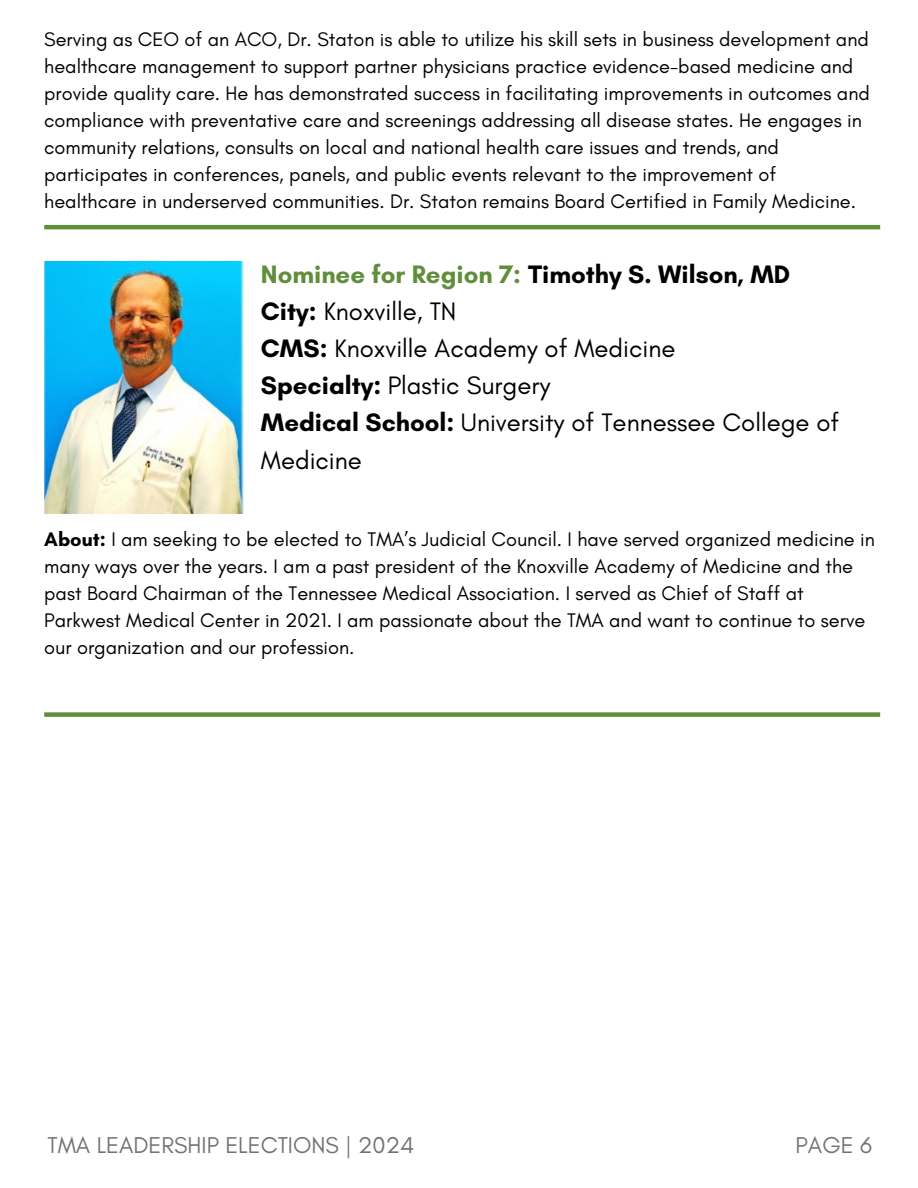
<style>
.page{position:relative;width:918px;height:1188px;background:#fff}
.page>*{position:absolute;margin:0;border:0;box-sizing:border-box;transform-origin:0 0}
.t1{font:25.65px/37.2px "Glacial Indifference";color:#000}
.t2{font:700 25.65px "Glacial Indifference";color:#608e3a}
.t3{font:23.4px "Glacial Indifference";color:#737373}
.t4{font:19.95px/27px "Glacial Indifference";color:#000}
.s1{color:#000}
.s2{font-weight:700}
</style>
<div class="page">
<hr style="left:44px;top:225px;width:836px;height:4px;background:#608e3a">
<img style="left:44px;top:262px;width:199px;height:251px">
<div style="left:44px;top:712px;width:836px;height:5px;background:#608e3a"></div>
<p class="t4" style="left:44px;top:26px;width:827px">Serving as CEO of an ACO, Dr. Staton is able to utilize his skill sets in business development and healthcare management to support partner physicians practice evidence-based medicine and provide quality care. He has demonstrated success in facilitating improvements in outcomes and compliance with preventative care and screenings addressing all disease states. He engages in community relations, consults on local and national health care issues and trends, and participates in conferences, panels, and public events relevant to the improvement of healthcare in underserved communities. Dr. Staton remains Board Certified in Family Medicine.</p>
<p class="t2" style="left:261px;top:259px;width:531px">Nominee for Region 7: <span class="s1">Timothy S. Wilson, MD</span></p>
<p class="t1" style="left:261px;top:292px;width:197px"><span class="s2">City:</span> Knoxville, TN</p>
<p class="t1" style="left:261px;top:330px;width:416px"><span class="s2">CMS:</span> Knoxville Academy of Medicine</p>
<p class="t1" style="left:261px;top:367px;width:291px"><span class="s2">Specialty:</span> Plastic Surgery</p>
<p class="t1" style="left:261px;top:404px;width:580px"><span class="s2">Medical School:</span> University of Tennessee College of<br>Medicine</p>
<p class="t4" style="left:44px;top:526px;width:832px"><span class="s2">About:</span> I am seeking to be elected to TMA’s Judicial Council. I have served organized medicine in many ways over the years. I am a past president of the Knoxville Academy of Medicine and the past Board Chairman of the Tennessee Medical Association. I served as Chief of Staff at Parkwest Medical Center in 2021. I am passionate about the TMA and want to continue to serve our organization and our profession.</p>
<p class="t3" style="left:47px;top:1130px;width:368px">TMA LEADERSHIP ELECTIONS | 2024</p>
<p class="t3" style="left:796px;top:1131px;width:78px">PAGE 6</p>
</div>
